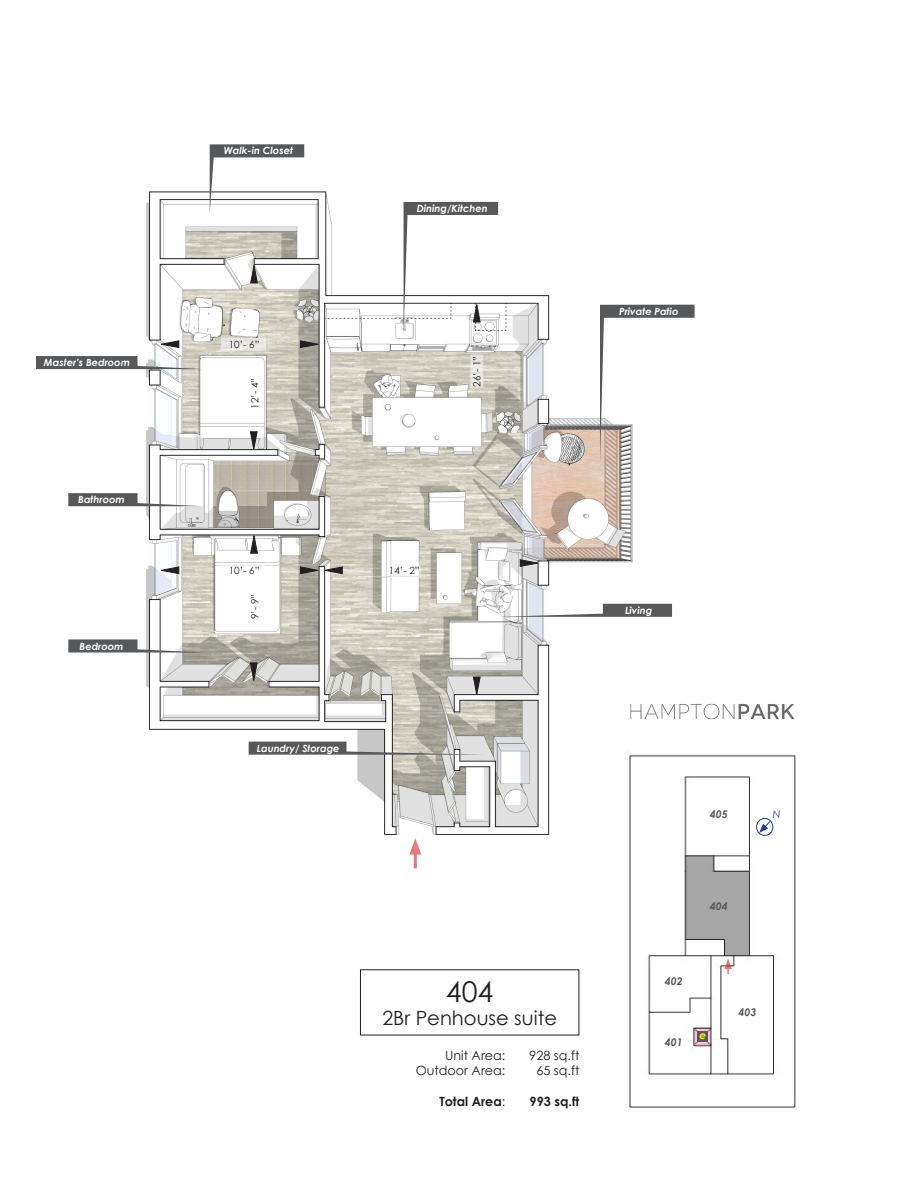
<style>
.page{position:relative;width:918px;height:1188px;background:#fff}
.page>*{position:absolute;margin:0;border:0;box-sizing:border-box;transform-origin:0 0}
.t1{font:28.65px "Century Gothic";color:#231f20}
.t2{font:19.5px "Century Gothic";color:#231f20}
.t3{font:12.75px "Century Gothic";color:#231f20}
.t4{font:700 12.75px "Century Gothic";color:#231f20}
.t5{font:italic 700 10.65px "Century Gothic";color:#57585a}
.t6{font:italic 10.65px "Century Gothic";color:#253f8e}
.t7{font:italic 700 10.65px "Century Gothic";color:#fff101}
.t8{font:italic 700 9.9px "Century Gothic";color:#fff}
.t9{font:9.9px "Century Gothic";color:#231f20}
.s1{font-weight:400}
</style>
<div class="page">
<img style="left:90px;top:144px;width:585px;height:892px">
<img style="left:587px;top:740px;width:209px;height:368px">
<svg style="left:724px;top:958px;width:8px;height:16px"></svg>
<svg style="left:755px;top:817px;width:20px;height:19px"></svg>
<svg style="left:300px;top:340px;width:21px;height:8px"></svg>
<svg style="left:520px;top:559px;width:20px;height:8px"></svg>
<svg style="left:250px;top:431px;width:8px;height:21px"></svg>
<svg style="left:473px;top:676px;width:8px;height:21px"></svg>
<svg style="left:159px;top:566px;width:20px;height:8px"></svg>
<svg style="left:159px;top:340px;width:20px;height:8px"></svg>
<svg style="left:300px;top:566px;width:43px;height:8px"></svg>
<svg style="left:250px;top:263px;width:8px;height:21px"></svg>
<div style="left:470px;top:355px;width:13px;height:33px;background:#e7e5df;border:1px solid #fff"></div>
<div style="left:249px;top:376px;width:12px;height:34px;background:#fff"></div>
<div style="left:221px;top:564px;width:45px;height:13px;background:#fff;border:1px solid #fff"></div>
<div style="left:221px;top:338px;width:45px;height:13px;background:#e9e7e0;border:1px solid #fff"></div>
<div style="left:387px;top:564px;width:33px;height:13px;background:#fff;border:1px solid #fff"></div>
<svg style="left:36px;top:356px;width:168px;height:13px"></svg>
<svg style="left:68px;top:493px;width:136px;height:13px"></svg>
<svg style="left:68px;top:639px;width:136px;height:14px"></svg>
<svg style="left:498px;top:604px;width:174px;height:13px"></svg>
<svg style="left:210px;top:144px;width:94px;height:70px"></svg>
<svg style="left:404px;top:202px;width:94px;height:135px"></svg>
<svg style="left:600px;top:305px;width:95px;height:159px"></svg>
<hr style="left:414px;top:849px;width:3px;height:19px;background:#d1232a">
<svg style="left:409px;top:838px;width:12px;height:17px"></svg>
<img style="left:630px;top:703px;width:164px;height:16px">
<div style="left:698px;top:1031px;width:10px;height:11px;background:#57585a"></div>
<svg style="left:249px;top:742px;width:234px;height:13px;background:#959594"></svg>
<svg style="left:250px;top:662px;width:8px;height:21px"></svg>
<svg style="left:250px;top:533px;width:8px;height:21px"></svg>
<div style="left:249px;top:590px;width:12px;height:33px;background:#fff"></div>
<p class="t8" style="left:44px;top:355px;width:88px">Master’s Bedroom</p>
<p class="t8" style="left:78px;top:492px;width:48px">Bathroom</p>
<p class="t8" style="left:80px;top:638px;width:45px">Bedroom</p>
<p class="t8" style="left:224px;top:143px;width:71px">Walk-in Closet</p>
<p class="t9" style="left:229px;top:337px;width:32px">10’- 6”</p>
<p class="t9" style="left:248px;top:409px;width:32px;rotate:-90deg">12’- 4”</p>
<p class="t8" style="left:417px;top:201px;width:72px">Dining/Kitchen</p>
<p class="t9" style="left:470px;top:387px;width:32px;rotate:-90deg">26’- 1”</p>
<p class="t8" style="left:619px;top:303px;width:61px">Private Patio</p>
<p class="t9" style="left:229px;top:563px;width:32px">10’- 6”</p>
<p class="t9" style="left:248px;top:619px;width:27px;rotate:-90deg">9’- 9”</p>
<p class="t9" style="left:389px;top:563px;width:32px">14’- 2”</p>
<p class="t8" style="left:625px;top:603px;width:29px">Living</p>
<p class="t8" style="left:257px;top:741px;width:84px">Laundry/ Storage</p>
<p class="t1" style="left:446px;top:971px;width:49px">404</p>
<p class="t2" style="left:382px;top:1004px;width:176px">2Br Penhouse suite</p>
<p class="t3" style="left:445px;top:1046px;width:62px">Unit Area:</p>
<p class="t3" style="left:416px;top:1061px;width:91px">Outdoor Area:</p>
<p class="t4" style="left:439px;top:1091px;width:67px">Total Area<span class="s1">:</span></p>
<p class="t3" style="left:529px;top:1046px;width:52px">928 sq.ft</p>
<p class="t3" style="left:536px;top:1061px;width:45px">65 sq.ft</p>
<p class="t4" style="left:530px;top:1091px;width:51px">993 sq.ft</p>
<p class="t5" style="left:710px;top:806px;width:19px">405</p>
<p class="t6" style="left:773px;top:807px;width:9px">N</p>
<p class="t5" style="left:710px;top:898px;width:19px">404</p>
<p class="t5" style="left:665px;top:973px;width:19px">402</p>
<p class="t5" style="left:665px;top:1034px;width:19px">401</p>
<p class="t7" style="left:699px;top:1027px;width:8px">e</p>
<p class="t5" style="left:739px;top:1004px;width:19px">403</p>
</div>
